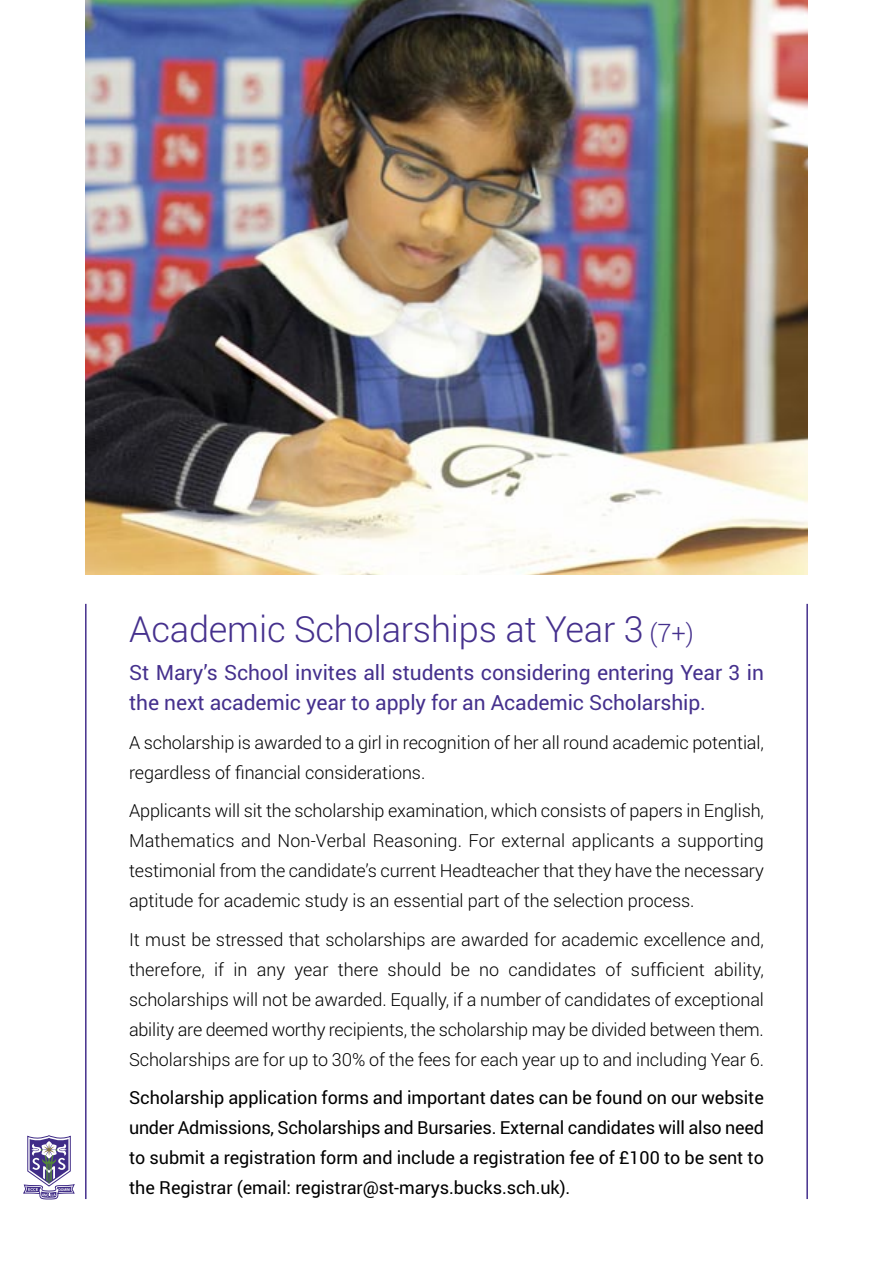
<style>
.page{position:relative;width:893px;height:1263px;background:#fff}
.page>*{position:absolute;margin:0;border:0;box-sizing:border-box;transform-origin:0 0}
.t1{font:300 36px "Roboto";letter-spacing:-.005em;color:#45308d}
.t2{font:21px/30px "Roboto";letter-spacing:-.005em;color:#45308d}
.t3{font:300 18px/30px "Roboto";letter-spacing:-.005em;color:#000;text-align:justify}
.t4{font:18px/30px "Roboto";letter-spacing:-.005em;color:#000;text-align:justify}
.s1{font-size:25.5px}
</style>
<div class="page">
<img style="left:85px;top:0;width:723px;height:574px">
<hr style="left:85px;top:604px;width:2px;height:595px;background:#45308d">
<hr style="left:806px;top:604px;width:2px;height:595px;background:#45308d">
<svg style="left:23px;top:1135px;width:51px;height:64px"></svg>
<p class="t1" style="left:129px;top:614px;width:566px">Academic Scholarships at Year 3 <span class="s1">(7+)</span></p>
<p class="t2" style="left:129px;top:659px;width:636px">St Mary’s School invites all students considering entering Year 3 in the next academic year to apply for an Academic Scholarship.</p>
<p class="t3" style="left:129px;top:729px;width:636px">A scholarship is awarded to a girl in recognition of her all round academic potential, regardless of financial considerations.</p>
<p class="t3" style="left:129px;top:797px;width:636px">Applicants will sit the scholarship examination, which consists of papers in English, Mathematics and Non-Verbal Reasoning. For external applicants a supporting testimonial from the candidate’s current Headteacher that they have the necessary aptitude for academic study is an essential part of the selection process.</p>
<p class="t3" style="left:129px;top:926px;width:636px">It must be stressed that scholarships are awarded for academic excellence and, therefore, if in any year there should be no candidates of sufficient ability, scholarships will not be awarded. Equally, if a number of candidates of exceptional ability are deemed worthy recipients, the scholarship may be divided between them.<br>Scholarships are for up to 30% of the fees for each year up to and including Year 6.</p>
<p class="t4" style="left:129px;top:1084px;width:636px">Scholarship application forms and important dates can be found on our website under Admissions, Scholarships and Bursaries. External candidates will also need to submit a registration form and include a registration fee of £100 to be sent to the Registrar (email: registrar@st-marys.bucks.sch.uk).</p>
</div>
